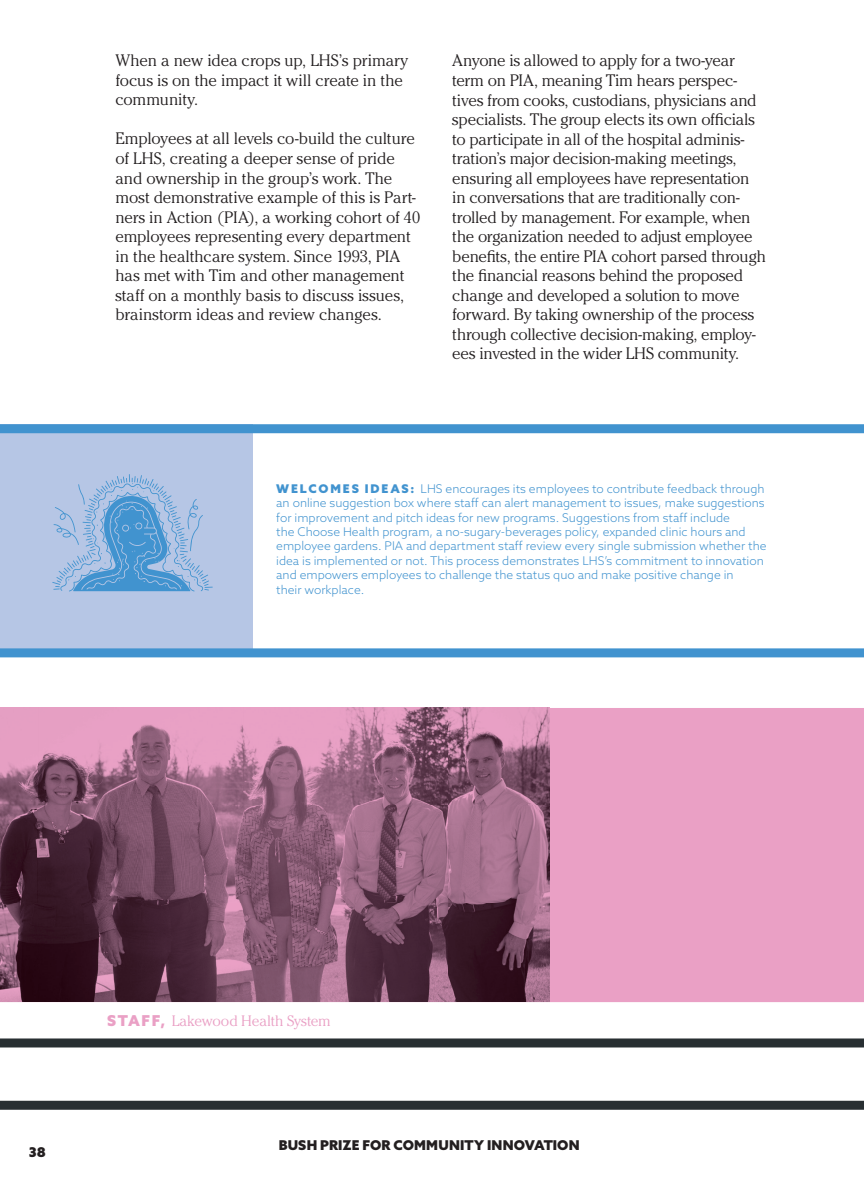
<style>
.page{position:relative;width:864px;height:1188px;background:#fff}
.page>*{position:absolute;margin:0;border:0;box-sizing:border-box;transform-origin:0 0}
.t1{font:300 16.5px/19.5px "Cheltenham";letter-spacing:-.01em;color:#231f20}
.t2{font:300 15px "Cheltenham";letter-spacing:-.005em;color:#eaa0c5}
.t3{font:900 13.5px "Azo Sans";letter-spacing:.01em;color:#231f20}
.t4{font:300 12px/14.4px "Azo Sans";color:#4193cf}
.s1{font-weight:900}
.s2{font-family:"Azo Sans";font-weight:900}
</style>
<div class="page">
<div style="left:0;top:1038px;width:864px;height:9px;background:#282f32"></div>
<div style="left:0;top:1100px;width:864px;height:9px;background:#282f32"></div>
<div style="left:0;top:424px;width:253px;height:233px;background:#b6c6e5"></div>
<div style="left:0;top:424px;width:864px;height:9px;background:#4193cf"></div>
<div style="left:0;top:648px;width:864px;height:9px;background:#4193cf"></div>
<svg style="left:52px;top:474px;width:161px;height:117px"></svg>
<svg style="left:0;top:708px;width:864px;height:294px;background:#aa718e"></svg>
<p class="t1" style="left:115px;top:51px;width:294px">When a new idea crops up, LHS’s primary focus is on the impact it will create in the community.</p>
<p class="t1" style="left:115px;top:129px;width:306px">Employees at all levels co-build the culture of LHS, creating a deeper sense of pride and ownership in the group’s work. The most demonstrative example of this is Part&shy;ners in Action (PIA), a working cohort of 40 employees representing every department in the healthcare system. Since 1993, PIA has met with Tim and other management staff on a monthly basis to discuss issues, brainstorm ideas and review changes.</p>
<p class="t1" style="left:452px;top:51px;width:315px">Anyone is allowed to apply for a two-year term on PIA, meaning Tim hears perspec&shy;tives from cooks, custodians, physicians and specialists. The group elects its own offcials to participate in all of the hospital adminis&shy;tration’s major decision-making meetings, ensuring all employees have representation in conversations that are traditionally con&shy;trolled by management. For example, when the organization needed to adjust employee benefts, the entire PIA cohort parsed through the fnancial reasons behind the proposed change and developed a solution to move forward. By taking ownership of the process through collective decision-making, employ&shy;ees invested in the wider LHS community.</p>
<p class="t4" style="left:276px;top:481px;width:492px"><span class="s1">WE LCOM E S I D E AS:</span> LHS encourages its employees to contribute feedback through an online suggestion box where staff can alert management to issues, make suggestions for improvement and pitch ideas for new programs. Suggestions from staff include<br>the Choose Health program, a no-sugary-beverages policy, expanded clinic hours and employee gardens. PIA and department staff review every single submission whether the idea is implemented or not. This process demonstrates LHS’s commitment to innovation and empowers employees to challenge the status quo and make positive change in<br>their workplace.</p>
<p class="t3" style="left:29px;top:1142px;width:19px">38</p>
<p class="t2" style="left:107px;top:1011px;width:225px"><span class="s2">STAFF,</span> Lakewood Health System</p>
<p class="t3" style="left:279px;top:1136px;width:302px">BUSH PRIZE FOR COMMUNITY INNOVATION</p>
</div>
